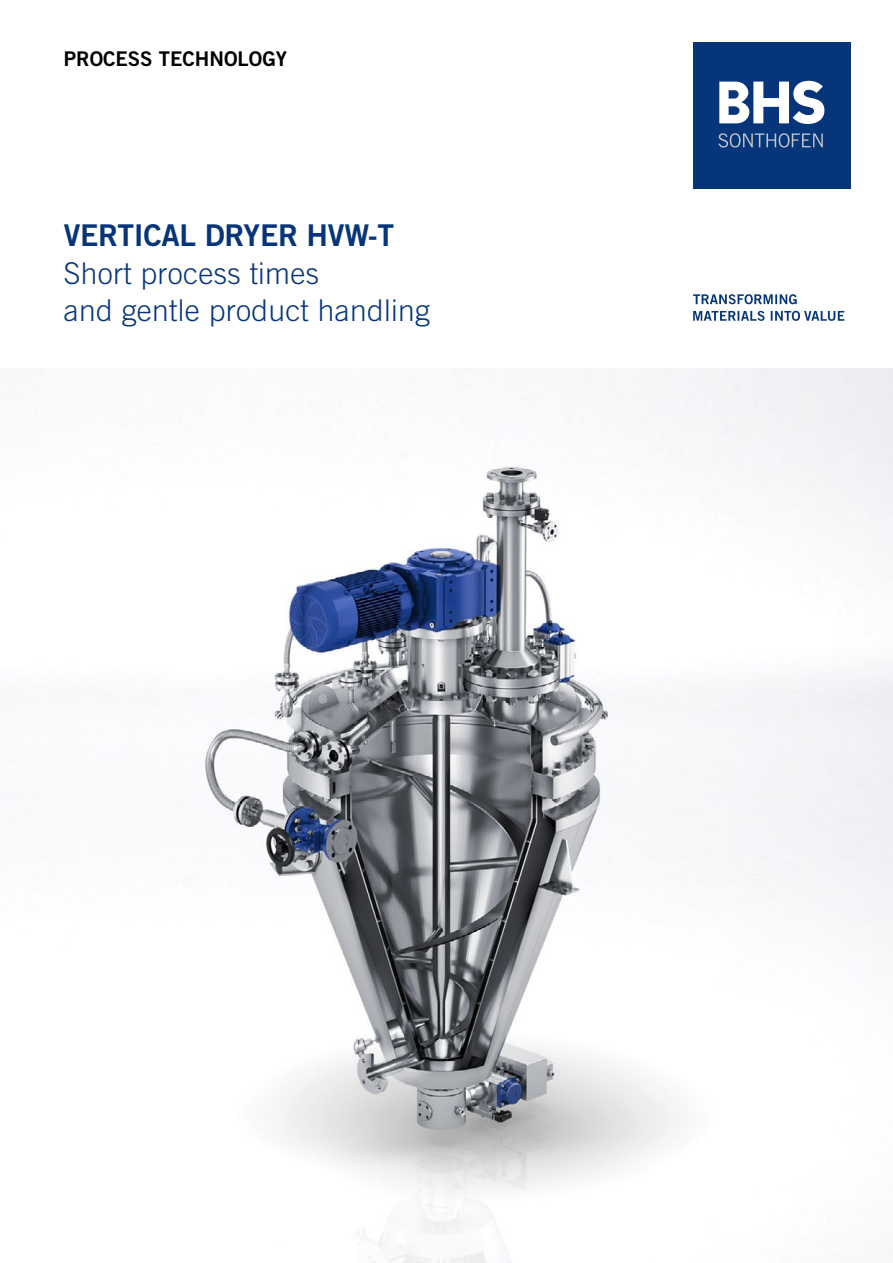
<style>
.page{position:relative;width:893px;height:1263px;background:#fff}
.page>*{position:absolute;margin:0;border:0;box-sizing:border-box;transform-origin:0 0}
.Head_20_22{font:300 30px/37.2px "Trade Gothic LT Std";letter-spacing:.01em;color:#06357a}
.Head_20_22-2{font:30px "Trade Gothic LT Std Bd 2";letter-spacing:-.01em;color:#06357a}
.Rubrik_13_5_17{font:20.25px "Trade Gothic LT Std Bd 2";color:#000}
</style>
<div class="page">
<img style="left:11px;top:368px;width:882px;height:895px">
<div style="left:693px;top:43px;width:157px;height:146px;background:#06357a"></div>
<svg style="left:718px;top:133px;width:105px;height:15px"></svg>
<svg style="left:719px;top:81px;width:105px;height:43px"></svg>
<svg style="left:693px;top:311px;width:151px;height:10px"></svg>
<svg style="left:693px;top:294px;width:104px;height:10px"></svg>
<p class="Rubrik_13_5_17" style="left:64px;top:46px;width:225px">PROCESS TECHNOLOGY</p>
<p class="Head_20_22-2" style="left:64px;top:217px;width:332px">VERTICAL DRYER HVW-T</p>
<p class="Head_20_22" style="left:64px;top:254px;width:368px">Short process times<br>and gentle product handling</p>
</div>
